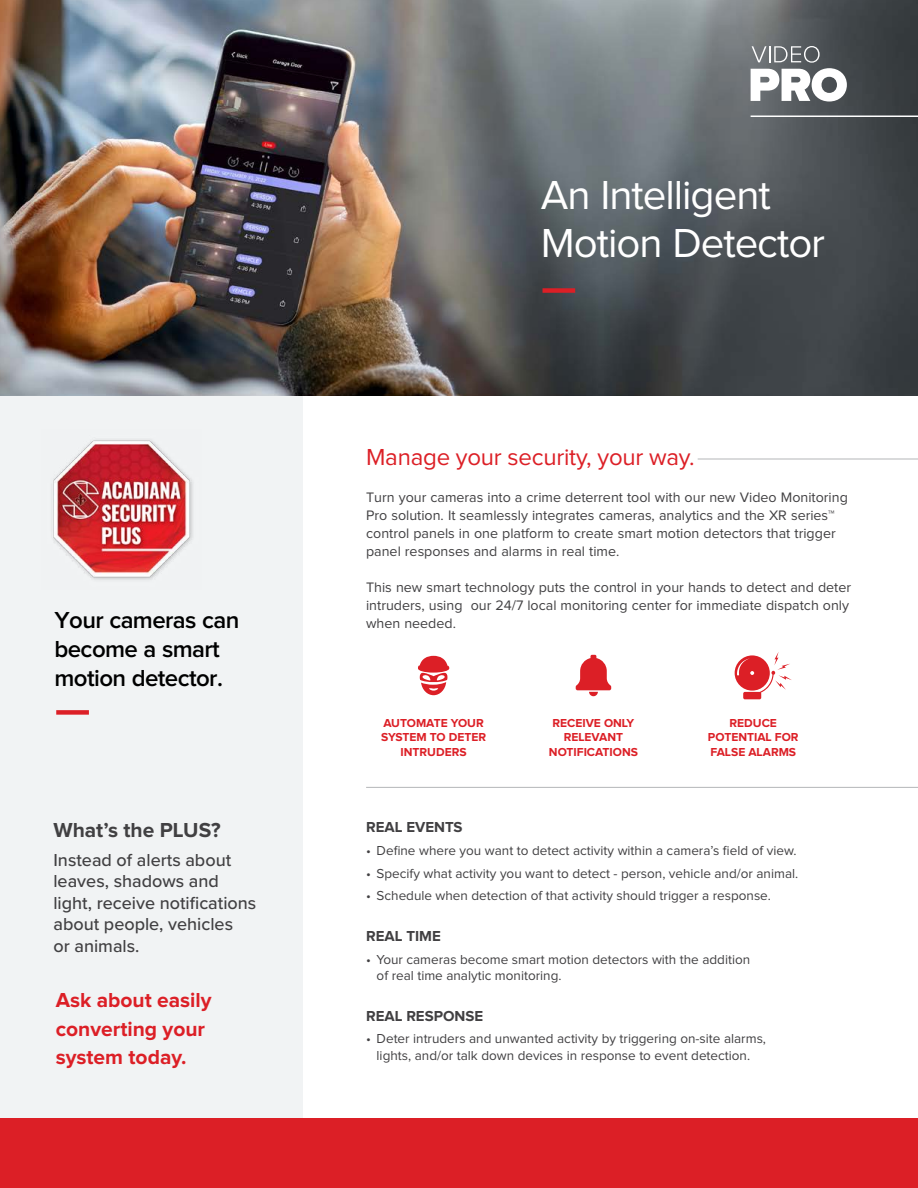
<style>
.page{position:relative;width:918px;height:1188px;background:#fff}
.page>*{position:absolute;margin:0;border:0;box-sizing:border-box;transform-origin:0 0}
.t1{font:42px "Proxima Nova";letter-spacing:-.025em;color:#fff}
.t2{font:600 24px "Proxima Nova";letter-spacing:-.025em;color:#000}
.t3{font:24px "Proxima Nova";letter-spacing:-.01em;color:#dc1f26}
.t4{font:700 21px/28.5px "Proxima Nova";color:#dc1f26}
.t5{font:700 21px "Proxima Nova";color:#414042}
.t6{font:500 18px/21.6px "Proxima Nova";color:#414042}
.t7{font:700 15px "Proxima Nova";color:#414042}
.t8{font:14.25px/18px "Proxima Nova";color:#414042}
.t9{font:13.5px/16.2px "Proxima Nova";color:#414042}
.t10{font:700 12px "Proxima Nova";color:#dc1f26}
</style>
<div class="page">
<div style="left:0;top:338px;width:302px;height:848px;background:#f1f3f4"></div>
<img style="left:0;top:0;width:918px;height:396px">
<div style="left:543px;top:288px;width:32px;height:5px;background:#dc1f26"></div>
<hr style="left:698px;top:458px;width:220px;height:2px;background:#bcbec0">
<hr style="left:366px;top:787px;width:552px;height:1px;background:#bcbec0">
<div style="left:0;top:1119px;width:918px;height:69px;background:#dc1f26"></div>
<svg style="left:576px;top:655px;width:35px;height:41px"></svg>
<svg style="left:735px;top:652px;width:57px;height:47px"></svg>
<svg style="left:418px;top:656px;width:31px;height:39px"></svg>
<svg style="left:751px;top:46px;width:96px;height:56px"></svg>
<hr style="left:751px;top:116px;width:167px;height:1px;background:#fff">
<div style="left:56px;top:710px;width:33px;height:5px;background:#dc1f26"></div>
<img style="left:53px;top:440px;width:140px;height:140px">
<p class="t2" style="left:55px;top:609px;width:186px">Your cameras can</p>
<p class="t2" style="left:55px;top:638px;width:167px">become a smart</p>
<p class="t2" style="left:55px;top:667px;width:170px">motion detector.</p>
<p class="t5" style="left:53px;top:821px;width:169px">What’s the PLUS?</p>
<p class="t6" style="left:53px;top:848px;width:204px">Instead of alerts about leaves, shadows and light, receive notifications about people, vehicles<br>or animals.</p>
<p class="t4" style="left:56px;top:987px;width:157px">Ask about easily converting your system today.</p>
<p class="t1" style="left:541px;top:175px;width:232px">An Intelligent</p>
<p class="t1" style="left:541px;top:223px;width:286px">Motion Detector</p>
<p class="t3" style="left:366px;top:446px;width:330px">Manage your security, your way.</p>
<p class="t8" style="left:366px;top:488px;width:483px">Turn your cameras into a crime deterrent tool with our new Video Monitoring Pro solution. It seamlessly integrates cameras, analytics and the XR series™ control panels in one platform to create smart motion detectors that trigger panel responses and alarms in real time.</p>
<p class="t8" style="left:366px;top:578px;width:487px">This new smart technology puts the control in your hands to detect and deter intruders, using our 24/7 local monitoring center for immediate dispatch only when needed.</p>
<p class="t10" style="left:384px;top:717px;width:102px">AUTOMATE YOUR</p>
<p class="t10" style="left:381px;top:732px;width:107px">SYSTEM TO DETER</p>
<p class="t10" style="left:401px;top:746px;width:68px">INTRUDERS</p>
<p class="t10" style="left:553px;top:717px;width:83px">RECEIVE ONLY</p>
<p class="t10" style="left:564px;top:732px;width:61px">RELEVANT</p>
<p class="t10" style="left:549px;top:746px;width:91px">NOTIFICATIONS</p>
<p class="t10" style="left:730px;top:717px;width:49px">REDUCE</p>
<p class="t10" style="left:708px;top:732px;width:92px">POTENTIAL FOR</p>
<p class="t10" style="left:710px;top:746px;width:87px">FALSE ALARMS</p>
<p class="t7" style="left:366px;top:821px;width:98px">REAL EVENTS</p>
<p class="t9" style="left:366px;top:843px;width:432px">• Define where you want to detect activity within a camera’s field of view.</p>
<p class="t9" style="left:366px;top:866px;width:434px">• Specify what activity you want to detect - person, vehicle and/or animal.</p>
<p class="t9" style="left:366px;top:888px;width:406px">• Schedule when detection of that activity should trigger a response.</p>
<p class="t7" style="left:366px;top:929px;width:76px">REAL TIME</p>
<p class="t9" style="left:377px;top:952px;width:375px;text-indent:-10px">• Your cameras become smart motion detectors with the addition of real time analytic monitoring.</p>
<p class="t7" style="left:366px;top:1009px;width:119px">REAL RESPONSE</p>
<p class="t9" style="left:366px;top:1031px;width:401px;text-align:center">• Deter intruders and unwanted activity by triggering on-site alarms, lights, and/or talk down devices in response to event detection.</p>
</div>
